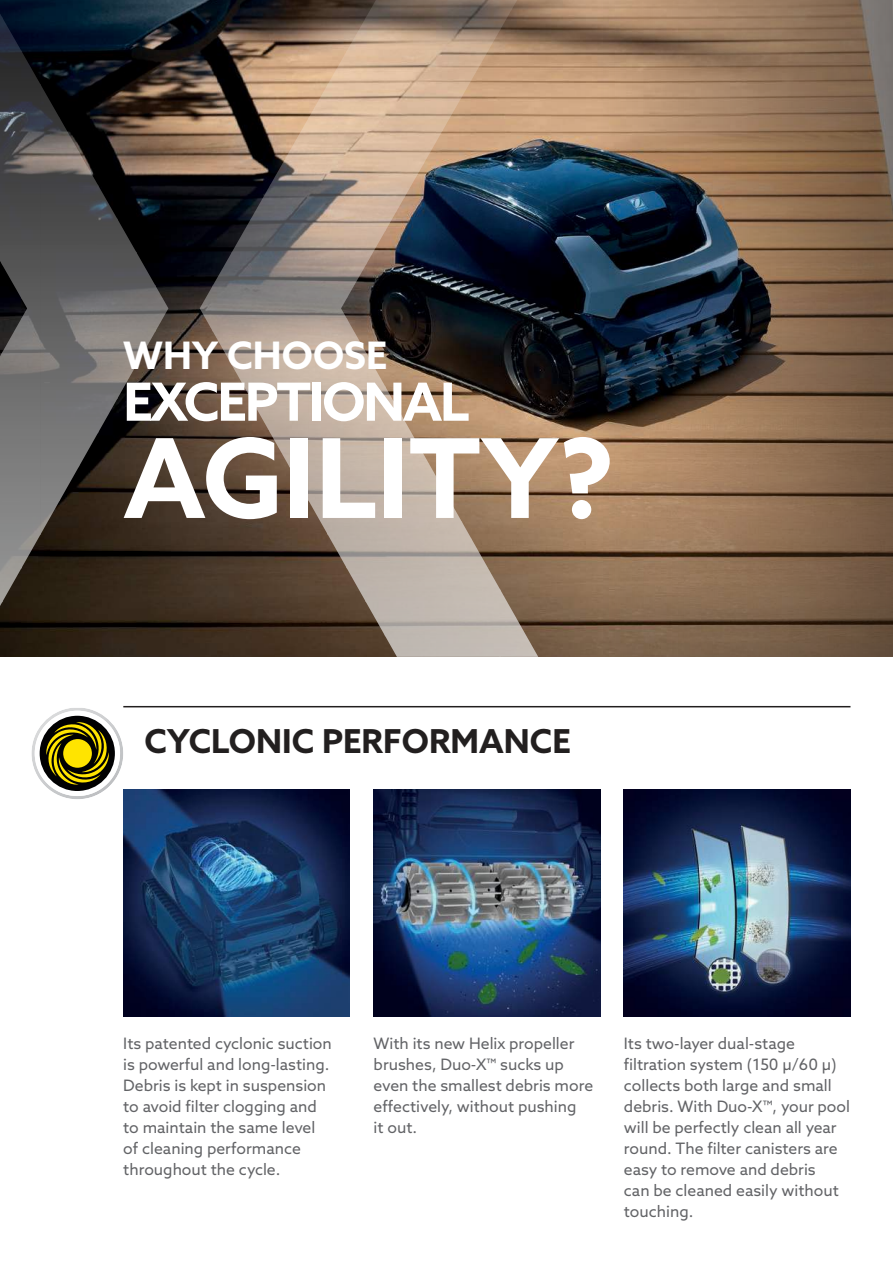
<style>
.page{position:relative;width:893px;height:1263px;background:#fff}
.page>*{position:absolute;margin:0;border:0;box-sizing:border-box;transform-origin:0 0}
.t1{font:700 110.1px "Azo Sans";color:#fff}
.t2{font:700 52.65px "Azo Sans";letter-spacing:-.04em;color:#fff}
.t3{font:700 37.8px "Azo Sans";color:#fff}
.t4{font:700 33px "Azo Sans";color:#221f1f}
.t5{font:15.75px/21px "Azo Sans";color:#626366}
</style>
<div class="page">
<img style="left:0;top:0;width:893px;height:657px">
<img style="left:123px;top:789px;width:227px;height:227px">
<img style="left:374px;top:789px;width:226px;height:227px">
<img style="left:624px;top:789px;width:226px;height:227px">
<hr style="left:123px;top:706px;width:727px;height:1px;background:#221f1f">
<img style="left:31px;top:708px;width:92px;height:91px">
<div style="left:40px;top:716px;width:75px;height:75px;background:#010102;border-radius:50%"></div>
<svg style="left:45px;top:721px;width:65px;height:65px"></svg>
<img style="left:385px;top:539px;width:115px;height:118px">
<img style="left:500px;top:617px;width:38px;height:40px">
<img style="left:0;top:352px;width:3px;height:257px">
<img style="left:366px;top:352px;width:19px;height:285px">
<img style="left:2px;top:17px;width:20px;height:586px">
<img style="left:346px;top:17px;width:20px;height:586px">
<img style="left:500px;top:588px;width:16px;height:30px">
<img style="left:21px;top:50px;width:20px;height:519px">
<img style="left:327px;top:50px;width:20px;height:519px">
<img style="left:40px;top:84px;width:20px;height:451px">
<img style="left:308px;top:84px;width:20px;height:451px">
<img style="left:385px;top:480px;width:77px;height:59px">
<img style="left:461px;top:521px;width:11px;height:18px">
<img style="left:59px;top:117px;width:20px;height:384px">
<img style="left:289px;top:117px;width:20px;height:384px">
<img style="left:78px;top:151px;width:20px;height:316px">
<img style="left:270px;top:151px;width:20px;height:316px">
<img style="left:385px;top:440px;width:53px;height:40px">
<img style="left:98px;top:184px;width:19px;height:250px">
<img style="left:251px;top:184px;width:20px;height:250px">
<img style="left:385px;top:401px;width:31px;height:40px">
<img style="left:117px;top:218px;width:20px;height:182px">
<img style="left:232px;top:218px;width:19px;height:182px">
<img style="left:385px;top:386px;width:9px;height:16px">
<img style="left:136px;top:251px;width:20px;height:115px">
<img style="left:212px;top:251px;width:20px;height:115px">
<img style="left:155px;top:285px;width:13px;height:47px">
<img style="left:200px;top:285px;width:13px;height:47px">
<img style="left:0;top:11px;width:3px;height:254px">
<img style="left:366px;top:0;width:19px;height:265px">
<img style="left:385px;top:0;width:20px;height:232px">
<img style="left:404px;top:0;width:20px;height:198px">
<img style="left:423px;top:0;width:20px;height:165px">
<img style="left:442px;top:0;width:20px;height:131px">
<img style="left:461px;top:0;width:20px;height:98px">
<img style="left:480px;top:0;width:20px;height:64px">
<img style="left:500px;top:0;width:18px;height:31px">
<img style="left:519px;top:0;width:19px;height:9px">
<h3 class="t3" style="left:123px;top:342px;width:265px">WHY CHOOSE</h3>
<h2 class="t2" style="left:123px;top:382px;width:347px">EXCEPTIONAL</h2>
<h1 class="t1" style="left:123px;top:437px;width:493px">AGILITY?</h1>
<h3 class="t4" style="left:145px;top:729px;width:428px">CYCLONIC PERFORMANCE</h3>
<p class="t5" style="left:123px;top:1034px;width:210px">Its patented cyclonic suction is powerful and long-lasting.<br>Debris is kept in suspension to avoid filter clogging and to maintain the same level of cleaning performance throughout the cycle.</p>
<p class="t5" style="left:374px;top:1034px;width:221px">With its new Helix propeller brushes, Duo-X™ sucks up even the smallest debris more effectively, without pushing<br>it out.</p>
<p class="t5" style="left:624px;top:1034px;width:228px">Its two-layer dual-stage filtration system (150 μ/60 μ) collects both large and small debris. With Duo-X™, your pool will be perfectly clean all year round. The filter canisters are easy to remove and debris<br>can be cleaned easily without touching.</p>
</div>
